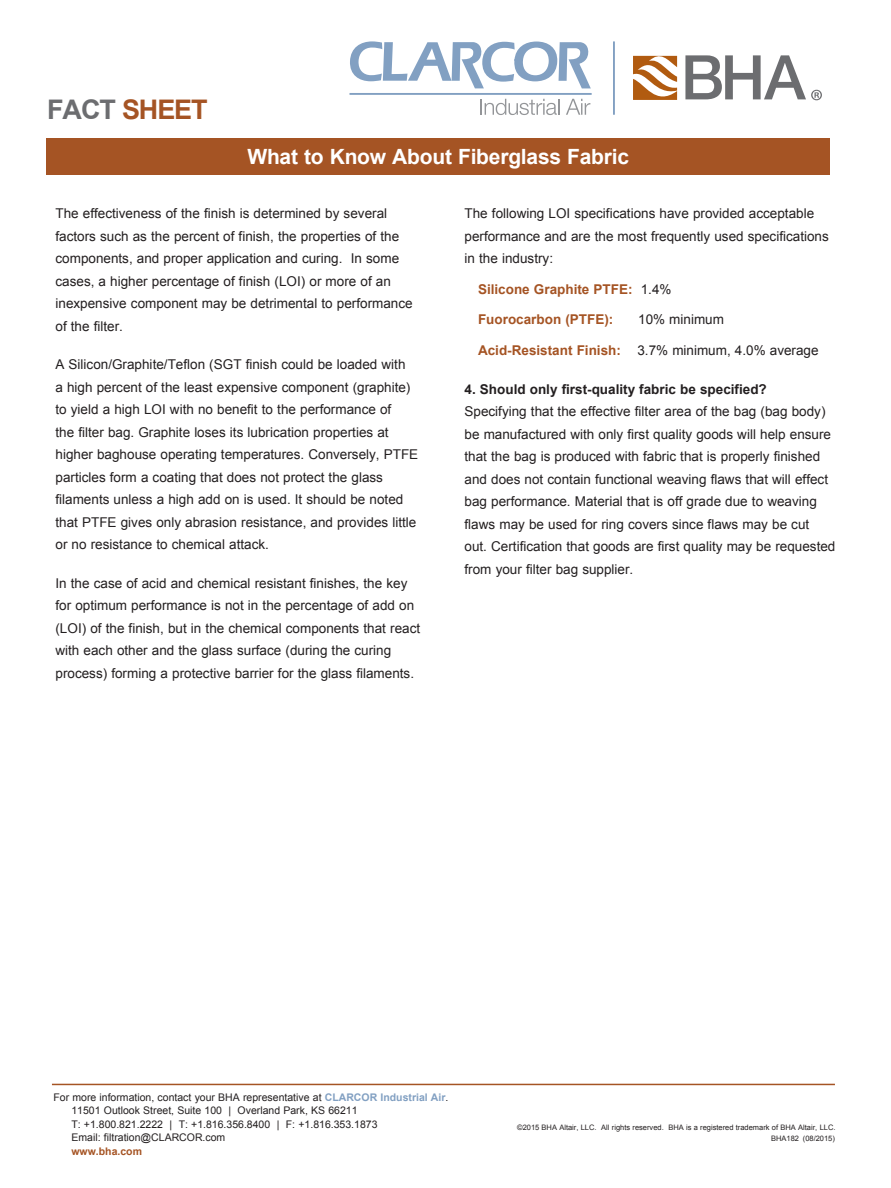
<style>
.page{position:relative;width:891px;height:1188px;background:#fff}
.page>*{position:absolute;margin:0;border:0;box-sizing:border-box;transform-origin:0 0}
.t1{font:700 27px "Arial";letter-spacing:-.04em;color:#a55424}
.Product_Service_Name{font:700 21px "Arial";letter-spacing:-.01em;color:#fff}
.Body{font:13.5px/22.5px "Arial";color:#231f20}
.Body-2{font:700 13.5px "Arial";color:#a55424}
.Level_3_header{font:700 13.5px "Arial";color:#231f20}
.Level_3_header-2{font:10.5px "Arial";color:#231f20}
.Level_3_header-3{font:700 10.5px "Arial";color:#a55424}
.Contact_info{font:7.5px "Arial";color:#231f20}
.s1{color:#6c6d70}
.s2{font-weight:400;color:#231f20}
.s3{font-weight:700;color:#a55424}
.s4{font-weight:700;color:#82a0c2}
</style>
<div class="page">
<svg style="left:481px;top:99px;width:78px;height:16px"></svg>
<svg style="left:566px;top:99px;width:24px;height:16px"></svg>
<svg style="left:350px;top:41px;width:241px;height:47px"></svg>
<hr style="left:350px;top:93px;width:242px;height:2px;background:#82a0c2">
<hr style="left:613px;top:41px;width:2px;height:74px;background:#82a0c2">
<svg style="left:633px;top:55px;width:44px;height:45px"></svg>
<svg style="left:685px;top:55px;width:137px;height:45px"></svg>
<div style="left:46px;top:138px;width:784px;height:36px;background:#a55424"></div>
<hr style="left:52px;top:1084px;width:783px;height:1px;background:#a55424">
<p class="t1" style="left:47px;top:91px;width:162px"><span class="s1">FACT</span> SHEET</p>
<p class="Product_Service_Name" style="left:247px;top:143px;width:383px">What to Know About Fiberglass Fabric</p>
<p class="Body" style="left:56px;top:202px;width:359px">The effectiveness of the finish is determined by several factors such as the percent of finish, the properties of the components, and proper application and curing. In some cases, a higher percentage of finish (LOI) or more of an inexpensive component may be detrimental to performance of the filter.</p>
<p class="Body" style="left:56px;top:353px;width:364px">A Silicon/Graphite/Teflon (SGT finish could be loaded with<br>a high percent of the least expensive component (graphite) to yield a high LOI with no benefit to the performance of<br>the filter bag. Graphite loses its lubrication properties at higher baghouse operating temperatures. Conversely, PTFE particles form a coating that does not protect the glass filaments unless a high add on is used. It should be noted that PTFE gives only abrasion resistance, and provides little or no resistance to chemical attack.</p>
<p class="Body" style="left:56px;top:572px;width:366px">In the case of acid and chemical resistant finishes, the key for optimum performance is not in the percentage of add on (LOI) of the finish, but in the chemical components that react with each other and the glass surface (during the curing process) forming a protective barrier for the glass filaments.</p>
<p class="Body" style="left:465px;top:202px;width:366px">The following LOI specifications have provided acceptable performance and are the most frequently used specifications in the industry:</p>
<p class="Body-2" style="left:478px;top:280px;width:195px">Silicone Graphite PTFE: <span class="s2">1.4%</span></p>
<p class="Body-2" style="left:478px;top:310px;width:137px">Fuorocarbon (PTFE):</p>
<p class="Body" style="left:638px;top:308px;width:87px">10% minimum</p>
<p class="Body" style="left:478px;top:339px;width:342px"><span class="s3">Acid-Resistant Finish:</span> 3.7% minimum, 4.0% average</p>
<p class="Level_3_header" style="left:465px;top:380px;width:304px">4. Should only first-quality fabric be specified?</p>
<p class="Body" style="left:465px;top:400px;width:372px">Specifying that the effective filter area of the bag (bag body) be manufactured with only first quality goods will help ensure that the bag is produced with fabric that is properly finished and does not contain functional weaving flaws that will effect bag performance. Material that is off grade due to weaving flaws may be used for ring covers since flaws may be cut<br>out. Certification that goods are first quality may be requested from your filter bag supplier.</p>
<p class="Level_3_header-2" style="left:53px;top:1090px;width:397px">For more information, contact your BHA representative at <span class="s4">CLARCOR Industrial Air</span>.</p>
<p class="Level_3_header-2" style="left:71px;top:1103px;width:288px">11501 Outlook Street, Suite 100 | Overland Park, KS 66211</p>
<p class="Level_3_header-2" style="left:71px;top:1117px;width:308px">T: +1.800.821.2222 | T: +1.816.356.8400 | F: +1.816.353.1873</p>
<p class="Level_3_header-2" style="left:71px;top:1130px;width:155px">Email: filtration@CLARCOR.com</p>
<p class="Level_3_header-3" style="left:71px;top:1144px;width:72px">www.bha.com</p>
<p class="Contact_info" style="left:517px;top:1123px;width:320px">©2015 BHA Altair, LLC. All rights reserved. BHA is a registered trademark of BHA Altair, LLC.</p>
<p class="Contact_info" style="left:771px;top:1134px;width:65px">BHA182 (08/2015)</p>
</div>
